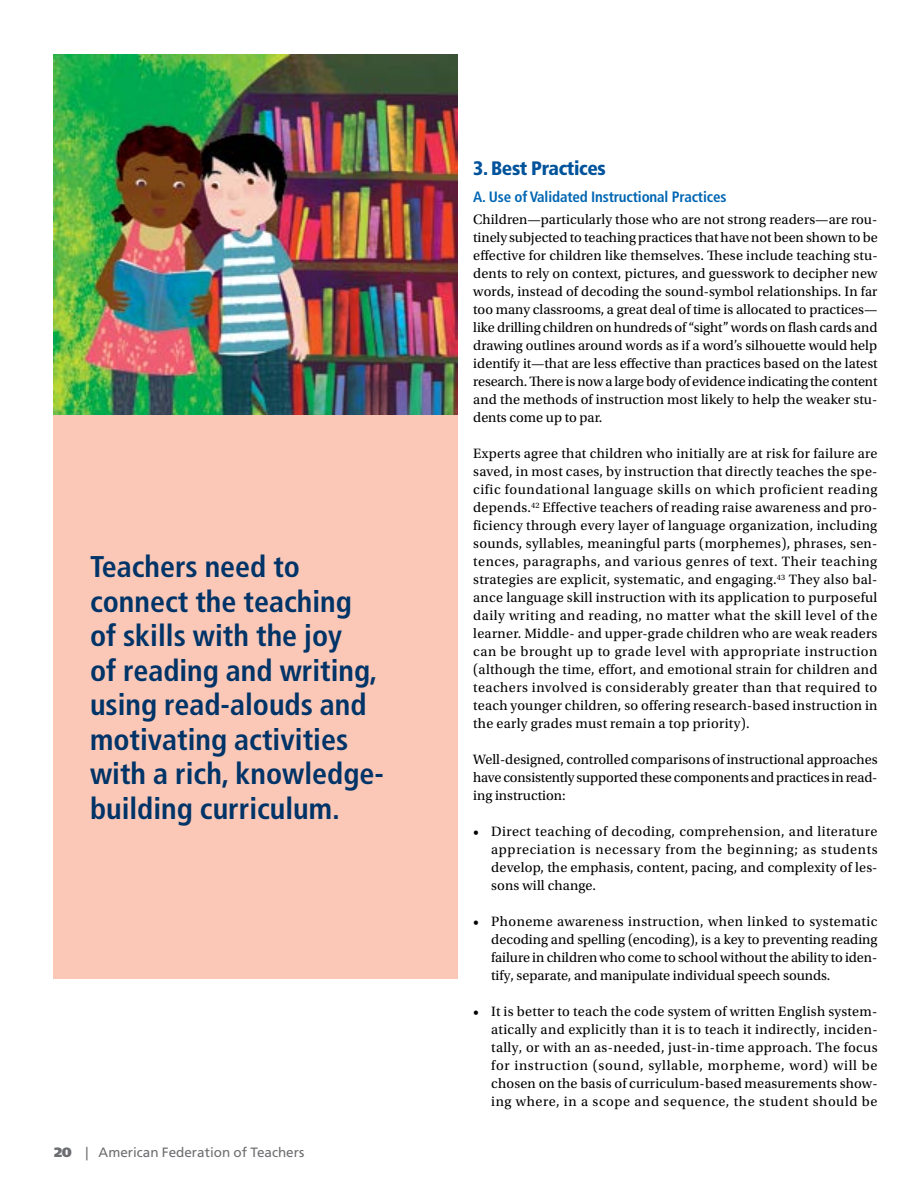
<style>
.page{position:relative;width:918px;height:1188px;background:#fff}
.page>*{position:absolute;margin:0;border:0;box-sizing:border-box;transform-origin:0 0}
.t1{font:700 condensed 30px/34.5px "Frutiger LT Std";color:#003468}
.t2{font:900 condensed 19.5px "Frutiger LT Std";letter-spacing:-.02em;color:#00539b}
.t3{font:700 condensed 15px "Frutiger LT Std";letter-spacing:-.01em;color:#0066b3}
.t4{font:14.25px/18px "Utopia Std";letter-spacing:.015em;color:#000;text-align:justify}
.t5{font:13.5px "Frutiger LT Std";color:#6d6e71}
.s1{font-weight:900}
</style>
<div class="page">
<div style="left:53px;top:392px;width:405px;height:587px;background:#fbc8b7"></div>
<img style="left:53px;top:54px;width:404px;height:361px">
<h1 class="t1" style="left:90px;top:549px;width:295px">Teachers need to connect the teaching of skills with the joy<br>of reading and writing, using read-alouds and motivating activities with a rich, knowledge&shy;building curriculum.</h1>
<p class="t5" style="left:54px;top:1144px;width:252px"><span class="s1">20</span> | American Federation of Teachers</p>
<h2 class="t2" style="left:473px;top:156px;width:134px">3. Best Practices</h2>
<p class="t3" style="left:473px;top:188px;width:255px">A. Use of Validated Instructional Practices</p>
<p class="t4" style="left:473px;top:211px;width:406px">Children—particularly those who are not strong readers—are rou&shy;tinely subjected to teaching practices that have not been shown to be effective for children like themselves. These include teaching stu&shy;dents to rely on context, pictures, and guesswork to decipher new words, instead of decoding the sound-symbol relationships. In far too many classrooms, a great deal of time is allocated to practices— like drilling children on hundreds of “sight” words on flash cards and drawing outlines around words as if a word’s silhouette would help identify it—that are less effective than practices based on the latest research. There is now a large body of evidence indicating the content and the methods of instruction most likely to help the weaker stu&shy;dents come up to par.</p>
<p class="t4" style="left:473px;top:445px;width:406px">Experts agree that children who initially are at risk for failure are saved, in most cases, by instruction that directly teaches the spe&shy;cific foundational language skills on which proficient reading depends.<sup>42</sup> Effective teachers of reading raise awareness and pro&shy;ficiency through every layer of language organization, including sounds, syllables, meaningful parts (morphemes), phrases, sen&shy;tences, paragraphs, and various genres of text. Their teaching strategies are explicit, systematic, and engaging.<sup>43</sup> They also bal&shy;ance language skill instruction with its application to purposeful daily writing and reading, no matter what the skill level of the learner. Middle- and upper-grade children who are weak readers can be brought up to grade level with appropriate instruction (although the time, effort, and emotional strain for children and teachers involved is considerably greater than that required to teach younger children, so offering research-based instruction in the early grades must remain a top priority).</p>
<p class="t4" style="left:473px;top:751px;width:406px">Well-designed, controlled comparisons of instructional approaches have consistently supported these components and practices in read&shy;ing instruction:</p>
<p class="t4" style="left:491px;top:823px;width:388px;text-indent:-18px">• Direct teaching of decoding, comprehension, and literature appreciation is necessary from the beginning; as students develop, the emphasis, content, pacing, and complexity of les&shy;sons will change.</p>
<p class="t4" style="left:491px;top:913px;width:388px;text-indent:-18px">• Phoneme awareness instruction, when linked to systematic decoding and spelling (encoding), is a key to preventing reading failure in children who come to school without the ability to iden&shy;tify, separate, and manipulate individual speech sounds.</p>
<p class="t4" style="left:491px;top:1003px;width:388px;text-indent:-18px">• It is better to teach the code system of written English system&shy;atically and explicitly than it is to teach it indirectly, inciden&shy;tally, or with an as-needed, just-in-time approach. The focus for instruction (sound, syllable, morpheme, word) will be chosen on the basis of curriculum-based measurements show&shy;ing where, in a scope and sequence, the student should be</p>
</div>
